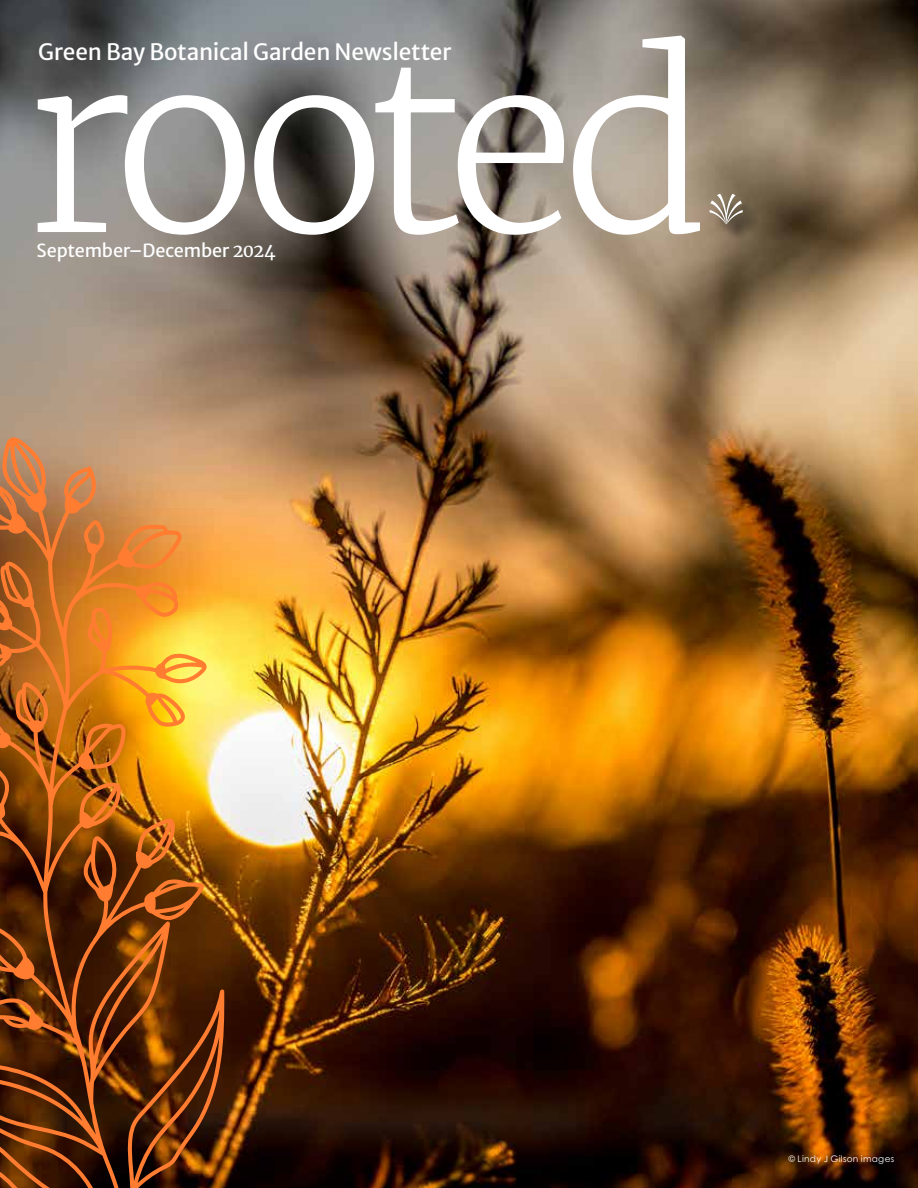
<style>
.page{position:relative;width:918px;height:1188px;background:#fff}
.page>*{position:absolute;margin:0;border:0;box-sizing:border-box;transform-origin:0 0}
.t1{font:300 240px "Merriweather";letter-spacing:-.075em;color:#fff}
.t2{font:22.5px "Merriweather Sans";letter-spacing:-.005em;color:#fff}
.t3{font:18px "Merriweather Sans";letter-spacing:-.005em;color:#fff}
.t4{font:9px "Century Gothic Pro";letter-spacing:.035em;color:#fff}
.s1{font-family:"Merriweather"}
</style>
<div class="page">
<img style="left:0;top:0;width:918px;height:1188px">
<div style="left:713px;top:197px;width:48px;height:45px;background:#000;opacity:.75"></div>
<svg style="left:710px;top:194px;width:33px;height:31px"></svg>
<img style="left:0;top:437px;width:224px;height:751px">
<h1 class="t1" style="left:25px;top:-4px;width:685px">rooted</h1>
<p class="t3" style="left:37px;top:235px;width:241px">September–December <span class="s1">2024</span></p>
<p class="t2" style="left:38px;top:32px;width:415px">Green Bay Botanical Garden Newsletter</p>
<p class="t4" style="left:788px;top:1153px;width:107px">© Lindy J Gilson images</p>
</div>
